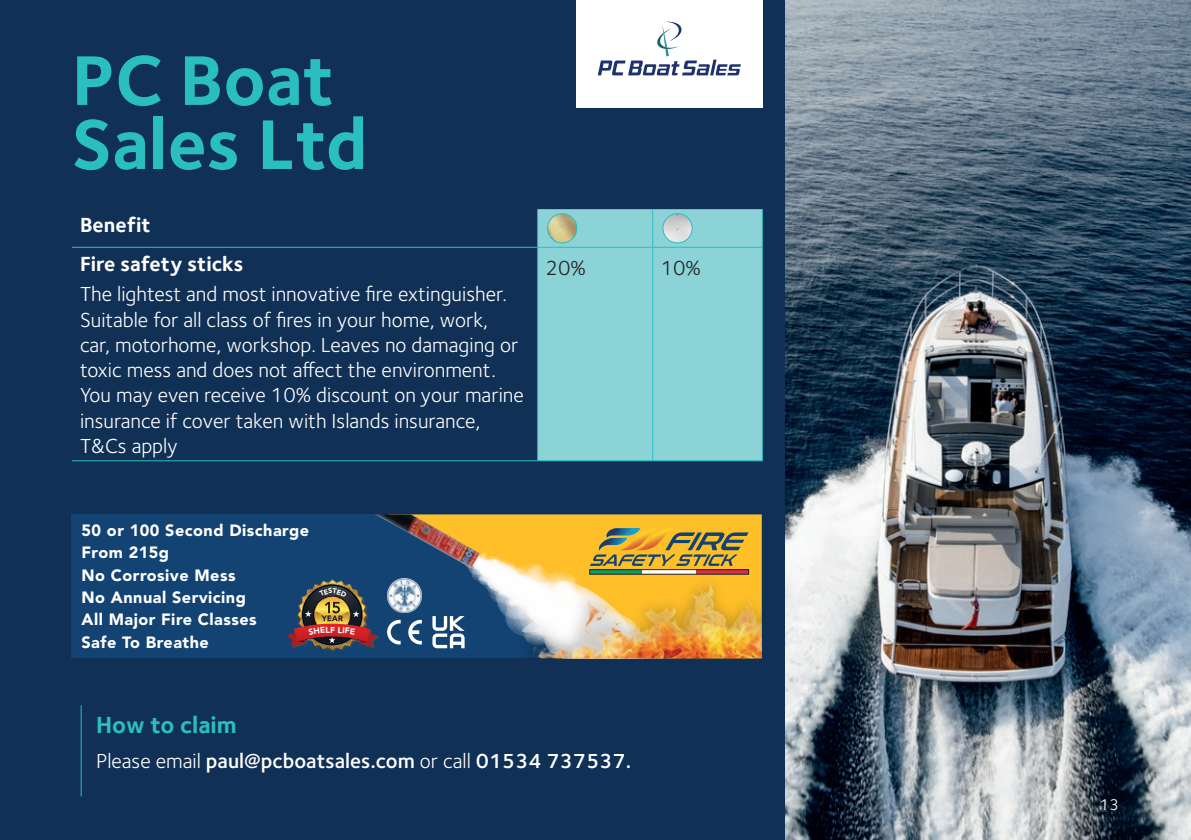
<style>
.page{position:relative;width:1191px;height:840px;background:#fff}
.page>*{position:absolute;margin:0;border:0;box-sizing:border-box;transform-origin:0 0}
.t1{font:700 72.8px/64px "Foundry Sterling";color:#2bbec1}
.t2{font:700 24px "Foundry Sterling";color:#2bbec1}
.t3{font:21px/25.2px "Foundry Sterling";color:#fff}
.t4{font:600 21px "Foundry Sterling";color:#fff}
.t5{font:700 21px/38px "Foundry Sterling";color:#fff}
.t6{font:21px "Foundry Sterling";color:#231f20}
.t7{font:900 16.2px/22.4px "Avenir LT Pro";letter-spacing:.03em;color:#fff}
.t8{font:16px "Foundry Sterling";color:#fff}
.t9{font:900 8.4px "Avenir LT Pro";color:#fff}
.s1{font-weight:400}
</style>
<div class="page">
<div style="left:0;top:0;width:1191px;height:839px;background:#103055"></div>
<img style="left:785px;top:0;width:406px;height:839px">
<div style="left:576px;top:0;width:186px;height:107px;background:#fff"></div>
<svg style="left:598px;top:22px;width:143px;height:53px"></svg>
<div style="left:538px;top:209px;width:224px;height:251px;background:#8cd3d8"></div>
<hr style="left:537px;top:209px;width:1px;height:38px;background:#2bbec1">
<hr style="left:652px;top:209px;width:1px;height:38px;background:#2bbec1">
<hr style="left:762px;top:209px;width:1px;height:38px;background:#2bbec1">
<hr style="left:72px;top:247px;width:465px;height:1px;background:#2bbec1">
<hr style="left:537px;top:247px;width:115px;height:1px;background:#2bbec1">
<hr style="left:537px;top:248px;width:1px;height:212px;background:#2bbec1">
<hr style="left:652px;top:247px;width:111px;height:1px;background:#2bbec1">
<hr style="left:652px;top:248px;width:1px;height:212px;background:#2bbec1">
<hr style="left:762px;top:248px;width:1px;height:212px;background:#2bbec1">
<hr style="left:72px;top:460px;width:465px;height:1px;background:#2bbec1">
<hr style="left:537px;top:460px;width:115px;height:1px;background:#2bbec1">
<hr style="left:652px;top:460px;width:111px;height:1px;background:#2bbec1">
<img style="left:547px;top:213px;width:30px;height:30px;border-radius:15px">
<div style="left:547px;top:213px;width:30px;height:30px;border:1px solid #2bbec1;border-radius:50%"></div>
<img style="left:663px;top:213px;width:29px;height:30px;border-radius:15px">
<div style="left:662px;top:213px;width:30px;height:30px;border:1px solid #2bbec1;border-radius:50%"></div>
<hr style="left:81px;top:704px;width:1px;height:92px;background:#2bbec1">
<div style="left:71px;top:514px;width:690px;height:144px;background:#134373"></div>
<svg style="left:396px;top:514px;width:365px;height:131px;fill:#febf29"></svg>
<img style="left:748px;top:567px;width:13px;height:91px">
<img style="left:375px;top:514px;width:111px;height:58px">
<svg style="left:387px;top:619px;width:14px;height:25px"></svg>
<svg style="left:408px;top:619px;width:14px;height:25px"></svg>
<img style="left:432px;top:527px;width:316px;height:131px">
<img style="left:387px;top:578px;width:35px;height:34px">
<img style="left:287px;top:579px;width:92px;height:72px">
<h1 class="t1" style="left:72px;top:47px;width:297px">PC Boat<br>Sales Ltd</h1>
<p class="t5" style="left:80px;top:206px;width:165px">Benefit<br>Fire safety sticks</p>
<p class="t3" style="left:80px;top:282px;width:445px">The lightest and most innovative fire extinguisher.<br>Suitable for all class of fires in your home, work,<br>car, motorhome, workshop. Leaves no damaging or toxic mess and does not affect the environment.<br>You may even receive 10% discount on your marine insurance if cover taken with Islands insurance, T&amp;Cs apply</p>
<p class="t6" style="left:545px;top:256px;width:42px">20%</p>
<p class="t6" style="left:660px;top:256px;width:42px">10%</p>
<p class="t7" style="left:81px;top:519px;width:229px">50 or 100 Second Discharge<br>From 215g<br>No Corrosive Mess<br>No Annual Servicing<br>All Major Fire Classes<br>Safe To Breathe</p>
<p class="t9" style="left:330px;top:624px;width:7px">F</p>
<p class="t2" style="left:96px;top:709px;width:142px">How to claim</p>
<p class="t4" style="left:96px;top:748px;width:537px"><span class="s1">Please email</span> paul@pcboatsales.com <span class="s1">or call</span> 01534 737537.</p>
<p class="t8" style="left:1100px;top:794px;width:20px">13</p>
</div>
